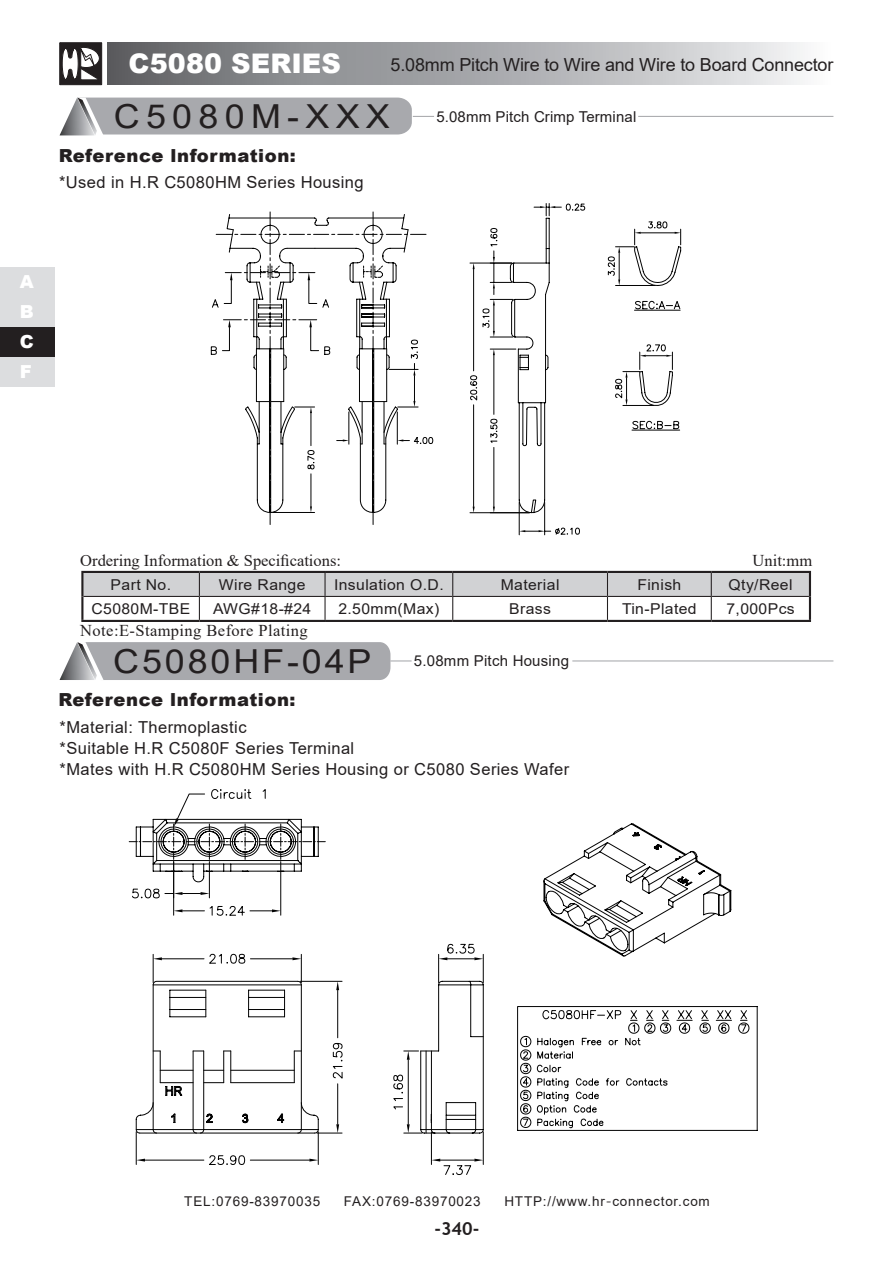
<style>
.page{position:relative;width:893px;height:1263px;background:#fff}
.page>*{position:absolute;margin:0;border:0;box-sizing:border-box;transform-origin:0 0}
.t1{font:33px "Arial";letter-spacing:.08em;color:#231f20;scale:1.09 1}
.t2{font:33px "Arial";letter-spacing:.175em;color:#231f20;scale:1.09 1}
.t3{font:900 27px "Arial";letter-spacing:.005em;color:#fff}
.t4{font:18px "Arial";letter-spacing:-.01em;color:#231f20}
.t5{font:900 18px "Arial";letter-spacing:.03em;color:#231f20}
.t6{font:700 18px "Trebuchet MS";color:#231f20}
.t7{font:900 18px/30px "Arial";color:#fff;text-align:justify}
.t8{font:16.5px/21px "Arial";letter-spacing:.025em;color:#231f20}
.t9{font:16.5px "Times New Roman";color:#231f20}
.t10{font:16.5px "Times New Roman";letter-spacing:.025em;color:#231f20}
.t11{font:15px "Arial";letter-spacing:.025em;color:#231f20;scale:1.05 1}
.t12{font:15px "Arial";letter-spacing:.025em;color:#231f20}
.t13{font:13.5px "Arial";letter-spacing:.06em;color:#231f20}
.s1{font-family:"Microsoft Jheng Hei"}
</style>
<div class="page">
<div style="left:0;top:267px;width:55px;height:30px;background:#dcdddf"></div>
<div style="left:0;top:297px;width:55px;height:30px;background:#dcdddf"></div>
<div style="left:0;top:327px;width:55px;height:30px;background:#231f20"></div>
<div style="left:0;top:357px;width:55px;height:29px;background:#dcdddf"></div>
<div style="left:107px;top:43px;width:726px;height:42px;background:linear-gradient(to right,#606165,#f2f3f5)"></div>
<svg style="left:59px;top:42px;width:43px;height:43px"></svg>
<hr style="left:572px;top:660px;width:261px;height:1px;background:#a8a9ad">
<svg style="left:60px;top:642px;width:352px;height:38px;background:#afb0b4"></svg>
<svg style="left:83px;top:573px;width:726px;height:47px"></svg>
<hr style="left:81px;top:571px;width:118px;height:2px;background:#231f20">
<hr style="left:81px;top:573px;width:2px;height:23px;background:#231f20">
<hr style="left:199px;top:571px;width:126px;height:2px;background:#231f20">
<hr style="left:325px;top:571px;width:128px;height:2px;background:#231f20">
<hr style="left:453px;top:571px;width:154px;height:2px;background:#231f20">
<hr style="left:607px;top:571px;width:104px;height:2px;background:#231f20">
<hr style="left:711px;top:571px;width:100px;height:2px;background:#231f20">
<hr style="left:809px;top:573px;width:2px;height:23px;background:#231f20">
<hr style="left:81px;top:596px;width:2px;height:24px;background:#231f20">
<hr style="left:809px;top:596px;width:2px;height:24px;background:#231f20">
<hr style="left:81px;top:620px;width:118px;height:2px;background:#231f20">
<hr style="left:199px;top:620px;width:126px;height:2px;background:#231f20">
<hr style="left:325px;top:620px;width:128px;height:2px;background:#231f20">
<hr style="left:453px;top:620px;width:154px;height:2px;background:#231f20">
<hr style="left:607px;top:620px;width:104px;height:2px;background:#231f20">
<hr style="left:711px;top:620px;width:100px;height:2px;background:#231f20">
<hr style="left:638px;top:116px;width:195px;height:1px;background:#a8a9ad">
<svg style="left:60px;top:98px;width:374px;height:37px;background:#b0b0b4"></svg>
<svg style="left:211px;top:203px;width:470px;height:332px"></svg>
<svg style="left:229px;top:212px;width:180px;height:313px"></svg>
<svg style="left:216px;top:214px;width:334px;height:302px"></svg>
<svg style="left:517px;top:1006px;width:241px;height:125px"></svg>
<svg style="left:543px;top:823px;width:188px;height:134px"></svg>
<svg style="left:129px;top:841px;width:214px;height:324px"></svg>
<svg style="left:173px;top:794px;width:170px;height:339px"></svg>
<svg style="left:403px;top:1123px;width:81px;height:52px"></svg>
<svg style="left:136px;top:819px;width:348px;height:304px"></svg>
<h2 class="t3" style="left:129px;top:44px;width:214px">C5080 SERIES</h2>
<h1 class="t2" style="left:114px;top:94px;width:255px">C5080M-XXX</h1>
<p class="t4" style="left:391px;top:52px;width:444px">5.08mm Pitch Wire to Wire and Wire to Board Connector</p>
<p class="t12" style="left:436px;top:106px;width:201px">5.08mm Pitch Crimp Terminal</p>
<p class="t5" style="left:59px;top:142px;width:239px">Reference lnformation:</p>
<p class="t8" style="left:59px;top:172px;width:306px">*Used in H.R C5080HM Series Housing</p>
<p class="t7" style="left:20px;top:266px;width:16px">A B C F</p>
<p class="t9" style="left:80px;top:549px;width:262px">Ordering Information &amp; Specifications:</p>
<p class="t9" style="left:753px;top:549px;width:61px">Unit:mm</p>
<p class="t11" style="left:111px;top:574px;width:59px">Part No.</p>
<p class="t11" style="left:219px;top:574px;width:84px">Wire Range</p>
<p class="t11" style="left:334px;top:574px;width:106px">Insulation O.D.</p>
<p class="t11" style="left:501px;top:574px;width:57px">Material</p>
<p class="t11" style="left:637px;top:574px;width:43px">Finish</p>
<p class="t11" style="left:729px;top:574px;width:62px">Qty/Reel</p>
<p class="t11" style="left:91px;top:598px;width:96px">C5080M-TBE</p>
<p class="t11" style="left:213px;top:598px;width:95px">AWG#18-#24</p>
<p class="t11" style="left:338px;top:598px;width:98px">2.50mm(Max)</p>
<p class="t11" style="left:509px;top:598px;width:41px">Brass</p>
<p class="t11" style="left:622px;top:598px;width:73px">Tin-Plated</p>
<p class="t11" style="left:726px;top:598px;width:67px">7,000Pcs</p>
<p class="t10" style="left:80px;top:619px;width:229px">Note:E-Stamping Before Plating</p>
<h1 class="t1" style="left:113px;top:639px;width:238px">C5080HF-04P</h1>
<p class="t12" style="left:414px;top:651px;width:157px">5.08mm Pitch Housing</p>
<p class="t5" style="left:58px;top:687px;width:239px">Reference lnformation:</p>
<p class="t8" style="left:60px;top:716px;width:511px">*Material: Thermoplastic<br>*Suitable H.R C5080F Series Terminal<br>*Mates with H.R C5080HM Series Housing or C5080 Series Wafer</p>
<p class="t13" style="left:184px;top:1192px;width:138px">TEL:0769-83970035</p>
<p class="t13" style="left:344px;top:1192px;width:138px">FAX:0769-83970023</p>
<p class="t13" style="left:504px;top:1192px;width:207px">HTTP://www.hr<span class="s1">-</span>connector.com</p>
<p class="t6" style="left:434px;top:1218px;width:46px">-340-</p>
</div>
